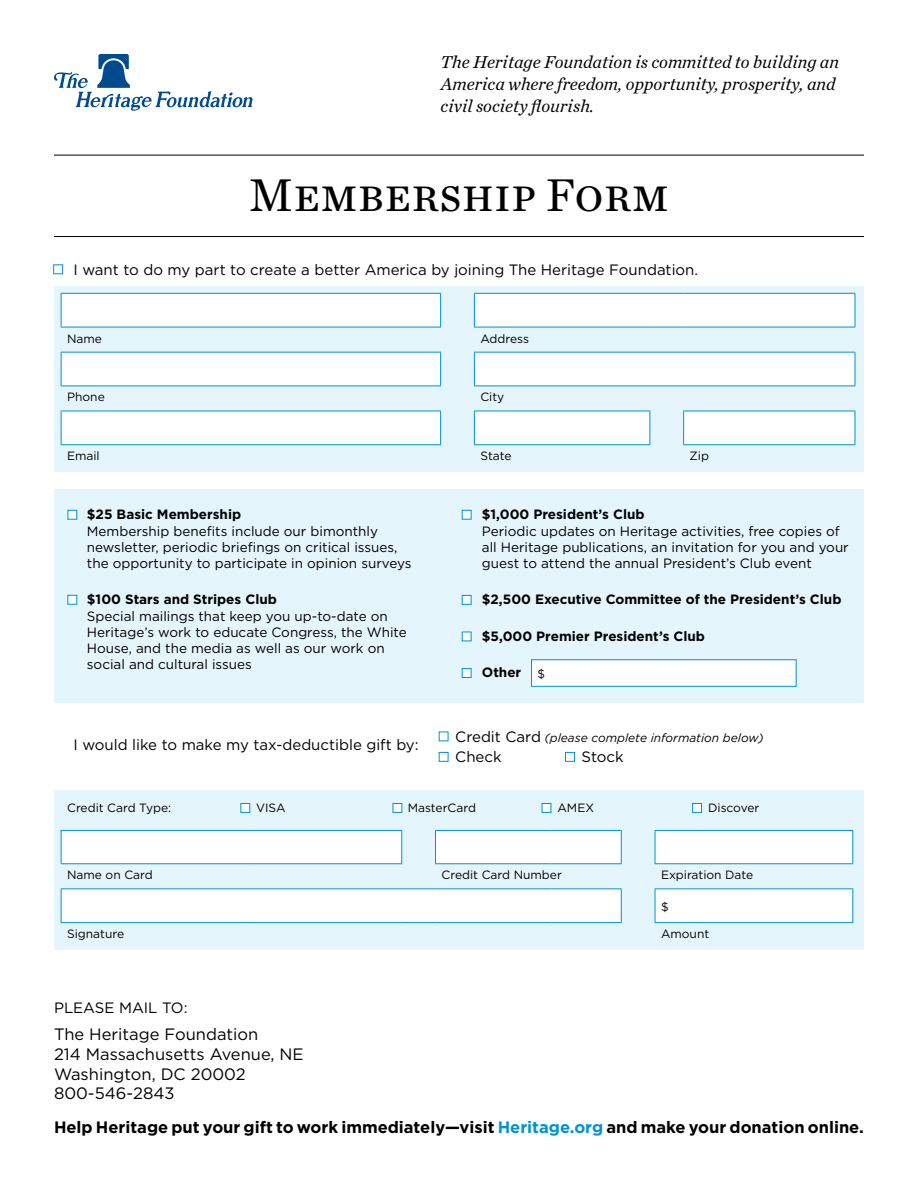
<style>
.page{position:relative;width:918px;height:1188px;background:#fff}
.page>*{position:absolute;margin:0;border:0;box-sizing:border-box;transform-origin:0 0}
.t1{font:48px "Chronicle Text G1";letter-spacing:.01em;color:#000}
.t2{font:italic 18px/21.6px "Chronicle Text G1";color:#000}
.t3{font:700 16.5px "Gotham";color:#000}
.t4{font:16.5px/19.8px "Gotham";color:#000}
.t5{font:15px "Gotham";color:#000}
.t6{font:13.5px/16.2px "Gotham";color:#000}
.t7{font:700 13.5px "Gotham";color:#000}
.t8{font:12px "Gotham";color:#000}
.t9{font:italic 12px "Gotham";color:#000}
.s1{font-style:normal;font-size:15px}
.s2{color:#0093d0}
</style>
<div class="page">
<svg style="left:54px;top:54px;width:198px;height:57px"></svg>
<hr style="left:54px;top:155px;width:810px;height:1px;background:#000">
<hr style="left:54px;top:236px;width:810px;height:1px;background:#000">
<div style="left:54px;top:286px;width:810px;height:185px;background:#e4f5fc"></div>
<svg style="left:61px;top:293px;width:794px;height:152px;fill:#fff"></svg>
<hr style="left:61px;top:352px;width:380px;height:1px;background:#0093d0">
<hr style="left:61px;top:353px;width:1px;height:33px;background:#0093d0">
<hr style="left:440px;top:353px;width:1px;height:33px;background:#0093d0">
<hr style="left:61px;top:386px;width:380px;height:1px;background:#0093d0">
<hr style="left:61px;top:293px;width:380px;height:1px;background:#0093d0">
<hr style="left:61px;top:294px;width:1px;height:33px;background:#0093d0">
<hr style="left:440px;top:294px;width:1px;height:33px;background:#0093d0">
<hr style="left:61px;top:327px;width:380px;height:1px;background:#0093d0">
<hr style="left:474px;top:293px;width:176px;height:1px;background:#0093d0">
<hr style="left:474px;top:294px;width:1px;height:33px;background:#0093d0">
<hr style="left:650px;top:293px;width:34px;height:1px;background:#0093d0">
<hr style="left:684px;top:293px;width:171px;height:1px;background:#0093d0">
<hr style="left:855px;top:294px;width:1px;height:33px;background:#0093d0">
<hr style="left:474px;top:327px;width:176px;height:1px;background:#0093d0">
<hr style="left:650px;top:327px;width:34px;height:1px;background:#0093d0">
<hr style="left:684px;top:327px;width:171px;height:1px;background:#0093d0">
<hr style="left:474px;top:352px;width:176px;height:1px;background:#0093d0">
<hr style="left:474px;top:353px;width:1px;height:33px;background:#0093d0">
<hr style="left:650px;top:352px;width:34px;height:1px;background:#0093d0">
<hr style="left:684px;top:352px;width:171px;height:1px;background:#0093d0">
<hr style="left:855px;top:353px;width:1px;height:33px;background:#0093d0">
<hr style="left:474px;top:386px;width:176px;height:1px;background:#0093d0">
<hr style="left:650px;top:386px;width:34px;height:1px;background:#0093d0">
<hr style="left:684px;top:386px;width:171px;height:1px;background:#0093d0">
<hr style="left:61px;top:411px;width:380px;height:1px;background:#0093d0">
<hr style="left:61px;top:411px;width:1px;height:33px;background:#0093d0">
<hr style="left:440px;top:411px;width:1px;height:33px;background:#0093d0">
<hr style="left:61px;top:444px;width:380px;height:1px;background:#0093d0">
<hr style="left:474px;top:411px;width:176px;height:1px;background:#0093d0">
<hr style="left:474px;top:411px;width:1px;height:33px;background:#0093d0">
<hr style="left:650px;top:411px;width:1px;height:33px;background:#0093d0">
<hr style="left:474px;top:444px;width:176px;height:1px;background:#0093d0">
<hr style="left:683px;top:411px;width:172px;height:1px;background:#0093d0">
<hr style="left:683px;top:411px;width:1px;height:33px;background:#0093d0">
<hr style="left:855px;top:411px;width:1px;height:33px;background:#0093d0">
<hr style="left:683px;top:444px;width:172px;height:1px;background:#0093d0">
<div style="left:54px;top:790px;width:810px;height:159px;background:#e4f5fc"></div>
<svg style="left:61px;top:830px;width:792px;height:93px;fill:#fff"></svg>
<hr style="left:61px;top:830px;width:189px;height:1px;background:#0093d0">
<hr style="left:61px;top:831px;width:1px;height:32px;background:#0093d0">
<hr style="left:250px;top:830px;width:152px;height:1px;background:#0093d0">
<hr style="left:401px;top:831px;width:1px;height:32px;background:#0093d0">
<hr style="left:61px;top:863px;width:189px;height:1px;background:#0093d0">
<hr style="left:250px;top:863px;width:152px;height:1px;background:#0093d0">
<hr style="left:435px;top:830px;width:116px;height:1px;background:#0093d0">
<hr style="left:435px;top:831px;width:1px;height:32px;background:#0093d0">
<hr style="left:551px;top:830px;width:71px;height:1px;background:#0093d0">
<hr style="left:621px;top:831px;width:1px;height:32px;background:#0093d0">
<hr style="left:435px;top:863px;width:116px;height:1px;background:#0093d0">
<hr style="left:551px;top:863px;width:71px;height:1px;background:#0093d0">
<hr style="left:655px;top:830px;width:47px;height:1px;background:#0093d0">
<hr style="left:655px;top:831px;width:1px;height:32px;background:#0093d0">
<hr style="left:702px;top:830px;width:151px;height:1px;background:#0093d0">
<hr style="left:852px;top:831px;width:1px;height:32px;background:#0093d0">
<hr style="left:655px;top:863px;width:47px;height:1px;background:#0093d0">
<hr style="left:702px;top:863px;width:151px;height:1px;background:#0093d0">
<hr style="left:61px;top:888px;width:189px;height:1px;background:#0093d0">
<hr style="left:61px;top:889px;width:1px;height:33px;background:#0093d0">
<hr style="left:250px;top:888px;width:152px;height:1px;background:#0093d0">
<hr style="left:402px;top:888px;width:34px;height:1px;background:#0093d0">
<hr style="left:436px;top:888px;width:115px;height:1px;background:#0093d0">
<hr style="left:551px;top:888px;width:71px;height:1px;background:#0093d0">
<hr style="left:621px;top:889px;width:1px;height:33px;background:#0093d0">
<hr style="left:61px;top:922px;width:189px;height:1px;background:#0093d0">
<hr style="left:250px;top:922px;width:152px;height:1px;background:#0093d0">
<hr style="left:402px;top:922px;width:34px;height:1px;background:#0093d0">
<hr style="left:436px;top:922px;width:115px;height:1px;background:#0093d0">
<hr style="left:551px;top:922px;width:71px;height:1px;background:#0093d0">
<hr style="left:655px;top:888px;width:47px;height:1px;background:#0093d0">
<hr style="left:655px;top:889px;width:1px;height:33px;background:#0093d0">
<hr style="left:702px;top:888px;width:151px;height:1px;background:#0093d0">
<hr style="left:852px;top:889px;width:1px;height:33px;background:#0093d0">
<hr style="left:655px;top:922px;width:47px;height:1px;background:#0093d0">
<hr style="left:702px;top:922px;width:151px;height:1px;background:#0093d0">
<div style="left:54px;top:490px;width:810px;height:213px;background:#e4f5fc"></div>
<div style="left:53px;top:264px;width:10px;height:10px;background:#fff;border:1px solid #0093d0"></div>
<div style="left:240px;top:803px;width:10px;height:10px;background:#fff;border:1px solid #0093d0"></div>
<div style="left:462px;top:632px;width:10px;height:9px;background:#fff"></div>
<div style="left:462px;top:668px;width:10px;height:10px;background:#fff;border:1px solid #0093d0"></div>
<div style="left:462px;top:595px;width:10px;height:10px;background:#fff;border:1px solid #0093d0"></div>
<div style="left:68px;top:595px;width:9px;height:10px;background:#fff;border:1px solid #0093d0"></div>
<div style="left:462px;top:510px;width:10px;height:10px;background:#fff;border:1px solid #0093d0"></div>
<div style="left:68px;top:510px;width:9px;height:10px;background:#fff;border:1px solid #0093d0"></div>
<div style="left:393px;top:803px;width:9px;height:10px;background:#fff;border:1px solid #0093d0"></div>
<div style="left:542px;top:803px;width:9px;height:10px;background:#fff;border:1px solid #0093d0"></div>
<div style="left:692px;top:803px;width:10px;height:10px;background:#fff;border:1px solid #0093d0"></div>
<div style="left:439px;top:752px;width:9px;height:10px;background:#fff;border:1px solid #0093d0"></div>
<div style="left:565px;top:752px;width:10px;height:10px;background:#fff;border:1px solid #0093d0"></div>
<div style="left:532px;top:660px;width:264px;height:26px;background:#fff"></div>
<div style="left:531px;top:659px;width:265px;height:28px;border:1px solid #0093d0"></div>
<h2 class="t2" style="left:441px;top:51px;width:400px">The Heritage Foundation is committed to building an<br>America where freedom, opportunity, prosperity, and civil society flourish.</h2>
<h1 class="t1" style="left:249px;top:158px;width:422px">Membership Form</h1>
<p class="t5" style="left:74px;top:260px;width:626px">I want to do my part to create a better America by joining The Heritage Foundation.</p>
<p class="t8" style="left:67px;top:331px;width:36px">Name</p>
<p class="t8" style="left:480px;top:331px;width:50px">Address</p>
<p class="t8" style="left:67px;top:390px;width:39px">Phone</p>
<p class="t8" style="left:480px;top:390px;width:25px">City</p>
<p class="t8" style="left:67px;top:448px;width:34px">Email</p>
<p class="t8" style="left:480px;top:448px;width:33px">State</p>
<p class="t8" style="left:690px;top:448px;width:21px">Zip</p>
<p class="t7" style="left:87px;top:506px;width:156px">$25 Basic Membership</p>
<p class="t6" style="left:87px;top:522px;width:326px">Membership benefits include our bimonthly newsletter, periodic briefings on critical issues, the opportunity to participate in opinion surveys</p>
<p class="t7" style="left:87px;top:591px;width:192px">$100 Stars and Stripes Club</p>
<p class="t6" style="left:87px;top:607px;width:321px">Special mailings that keep you up-to-date on Heritage’s work to educate Congress, the White House, and the media as well as our work on social and cultural issues</p>
<p class="t5" style="left:74px;top:735px;width:347px">I would like to make my tax-deductible gift by:</p>
<p class="t7" style="left:482px;top:506px;width:164px">$1,000 President’s Club</p>
<p class="t6" style="left:482px;top:522px;width:368px">Periodic updates on Heritage activities, free copies of all Heritage publications, an invitation for you and your guest to attend the annual President’s Club event</p>
<p class="t7" style="left:482px;top:591px;width:361px">$2,500 Executive Committee of the President’s Club</p>
<p class="t7" style="left:482px;top:627px;width:225px">$5,000 Premier President’s Club</p>
<p class="t7" style="left:482px;top:664px;width:41px">Other</p>
<p class="t8" style="left:538px;top:666px;width:9px">$</p>
<p class="t9" style="left:455px;top:730px;width:310px"><span class="s1">Credit Card</span> (please complete information below)</p>
<p class="t5" style="left:455px;top:747px;width:48px">Check</p>
<p class="t5" style="left:582px;top:747px;width:44px">Stock</p>
<p class="t8" style="left:67px;top:800px;width:106px">Credit Card Type:</p>
<p class="t8" style="left:256px;top:800px;width:31px">VISA</p>
<p class="t8" style="left:408px;top:800px;width:70px">MasterCard</p>
<p class="t8" style="left:557px;top:800px;width:38px">AMEX</p>
<p class="t8" style="left:708px;top:800px;width:53px">Discover</p>
<p class="t8" style="left:67px;top:867px;width:87px">Name on Card</p>
<p class="t8" style="left:442px;top:867px;width:122px">Credit Card Number</p>
<p class="t8" style="left:661px;top:867px;width:94px">Expiration Date</p>
<p class="t8" style="left:661px;top:899px;width:9px">$</p>
<p class="t8" style="left:67px;top:926px;width:59px">Signature</p>
<p class="t8" style="left:661px;top:926px;width:50px">Amount</p>
<p class="t5" style="left:54px;top:998px;width:135px">PLEASE MAIL TO:</p>
<p class="t4" style="left:54px;top:1024px;width:251px">The Heritage Foundation<br>214 Massachusetts Avenue, NE<br>Washington, DC 20002<br>800-546-2843</p>
<p class="t3" style="left:54px;top:1116px;width:811px">Help Heritage put your gift to work immediately—visit <span class="s2">Heritage.org</span> and make your donation online.</p>
</div>
